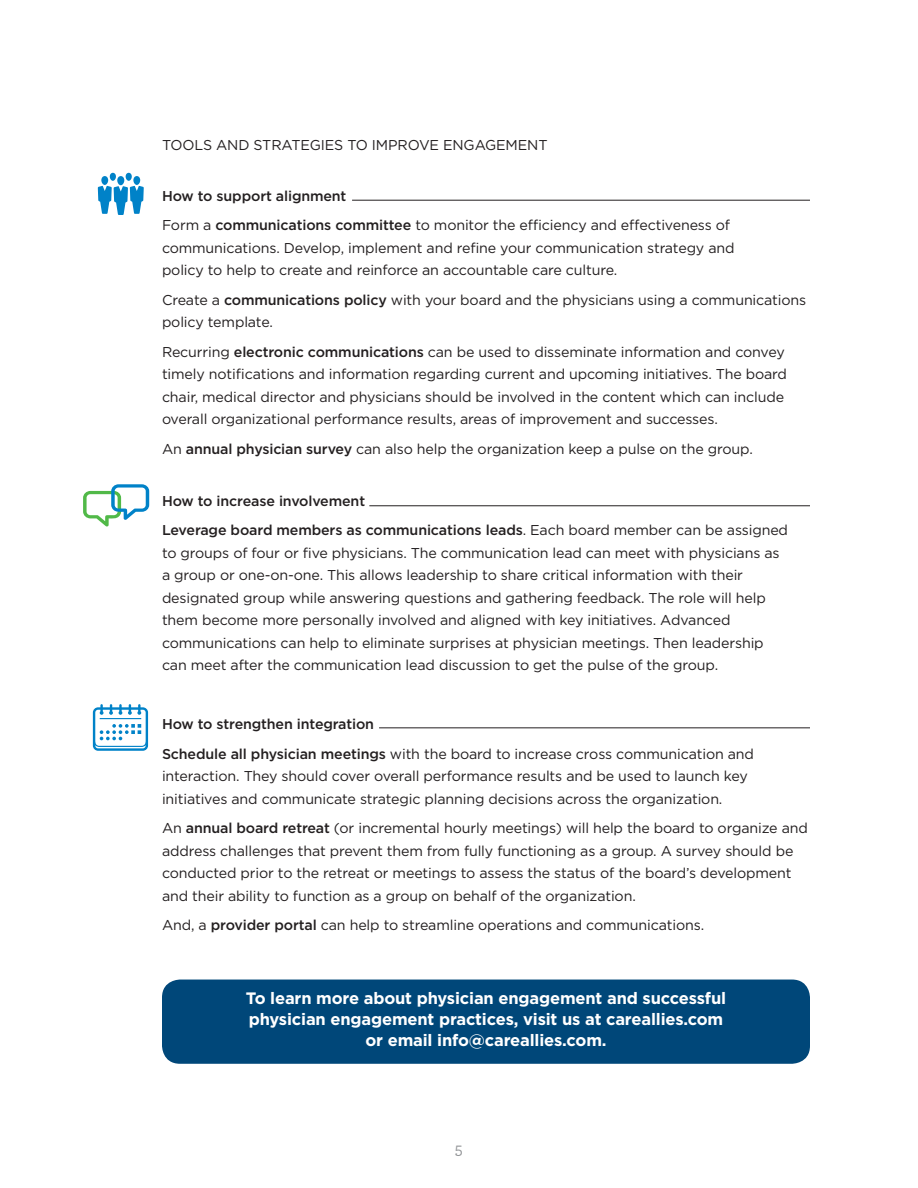
<style>
.page{position:relative;width:918px;height:1188px;background:#fff}
.page>*{position:absolute;margin:0;border:0;box-sizing:border-box;transform-origin:0 0}
.White_callout{font:700 16.5px/21px "Gotham";letter-spacing:-.01em;color:#fff;text-align:center}
.Body_copy__book_9_5{font:500 16.5px "Archer";color:#939598}
.Body_copy__book_9_5-2{font:14.25px/22.5px "Gotham";letter-spacing:-.01em;color:#231f20}
.Body_copy__book_9_5-3{font:500 14.25px "Gotham";letter-spacing:-.01em;color:#231f20}
.Body_headline_book_a{font:14.25px "Gotham";letter-spacing:-.01em;color:#231f20}
.s1{font-weight:500}
</style>
<div class="page">
<div style="left:162px;top:980px;width:648px;height:84px;background:#004779;border-radius:18px"></div>
<hr style="left:352px;top:200px;width:458px;height:1px;background:#231f20">
<hr style="left:369px;top:505px;width:441px;height:1px;background:#231f20">
<svg style="left:83px;top:484px;width:66px;height:43px"></svg>
<div style="left:117px;top:176px;width:7px;height:9px;background:#0082c8;border-radius:50%"></div>
<div style="left:133px;top:176px;width:7px;height:9px;background:#0082c8;border-radius:50%"></div>
<svg style="left:98px;top:186px;width:46px;height:29px"></svg>
<div style="left:101px;top:176px;width:7px;height:9px;background:#0082c8;border-radius:50%"></div>
<div style="left:126px;top:173px;width:6px;height:8px;background:#0082c8;border-radius:50%"></div>
<div style="left:110px;top:173px;width:6px;height:8px;background:#0082c8;border-radius:50%"></div>
<hr style="left:379px;top:727px;width:431px;height:1px;background:#231f20">
<svg style="left:93px;top:704px;width:55px;height:47px"></svg>
<p class="Body_headline_book_a" style="left:162px;top:135px;width:387px">TOOLS AND STRATEGIES TO IMPROVE ENGAGEMENT</p>
<p class="Body_copy__book_9_5-3" style="left:162px;top:186px;width:186px">How to support alignment</p>
<p class="Body_copy__book_9_5-2" style="left:162px;top:214px;width:574px">Form a <span class="s1">communications committee</span> to monitor the efficiency and effectiveness of communications. Develop, implement and refine your communication strategy and policy to help to create and reinforce an accountable care culture.</p>
<p class="Body_copy__book_9_5-2" style="left:162px;top:288px;width:646px">Create a <span class="s1">communications policy</span> with your board and the physicians using a communications policy template.</p>
<p class="Body_copy__book_9_5-2" style="left:162px;top:340px;width:627px">Recurring <span class="s1">electronic communications</span> can be used to disseminate information and convey timely notifications and information regarding current and upcoming initiatives. The board chair, medical director and physicians should be involved in the content which can include overall organizational performance results, areas of improvement and successes.</p>
<p class="Body_copy__book_9_5-2" style="left:162px;top:437px;width:592px">An <span class="s1">annual physician survey</span> can also help the organization keep a pulse on the group.</p>
<p class="Body_copy__book_9_5-3" style="left:162px;top:491px;width:205px">How to increase involvement</p>
<p class="Body_copy__book_9_5-2" style="left:162px;top:519px;width:628px"><span class="s1">Leverage board members as communications leads</span>. Each board member can be assigned to groups of four or five physicians. The communication lead can meet with physicians as a group or one-on-one. This allows leadership to share critical information with their designated group while answering questions and gathering feedback. The role will help them become more personally involved and aligned with key initiatives. Advanced communications can help to eliminate surprises at physician meetings. Then leadership can meet after the communication lead discussion to get the pulse of the group.</p>
<p class="Body_copy__book_9_5-3" style="left:162px;top:715px;width:214px">How to strengthen integration</p>
<p class="Body_copy__book_9_5-2" style="left:162px;top:742px;width:594px"><span class="s1">Schedule all physician meetings</span> with the board to increase cross communication and interaction. They should cover overall performance results and be used to launch key initiatives and communicate strategic planning decisions across the organization.</p>
<p class="Body_copy__book_9_5-2" style="left:162px;top:817px;width:647px">An <span class="s1">annual board retreat</span> (or incremental hourly meetings) will help the board to organize and address challenges that prevent them from fully functioning as a group. A survey should be conducted prior to the retreat or meetings to assess the status of the board’s development and their ability to function as a group on behalf of the organization.</p>
<p class="Body_copy__book_9_5-2" style="left:162px;top:914px;width:544px">And, a <span class="s1">provider portal</span> can help to streamline operations and communications.</p>
<p class="White_callout" style="left:246px;top:987px;width:482px">To learn more about physician engagement and successful physician engagement practices, visit us at careallies.com or email info@careallies.com.</p>
<p class="Body_copy__book_9_5" style="left:455px;top:1136px;width:10px">5</p>
</div>
